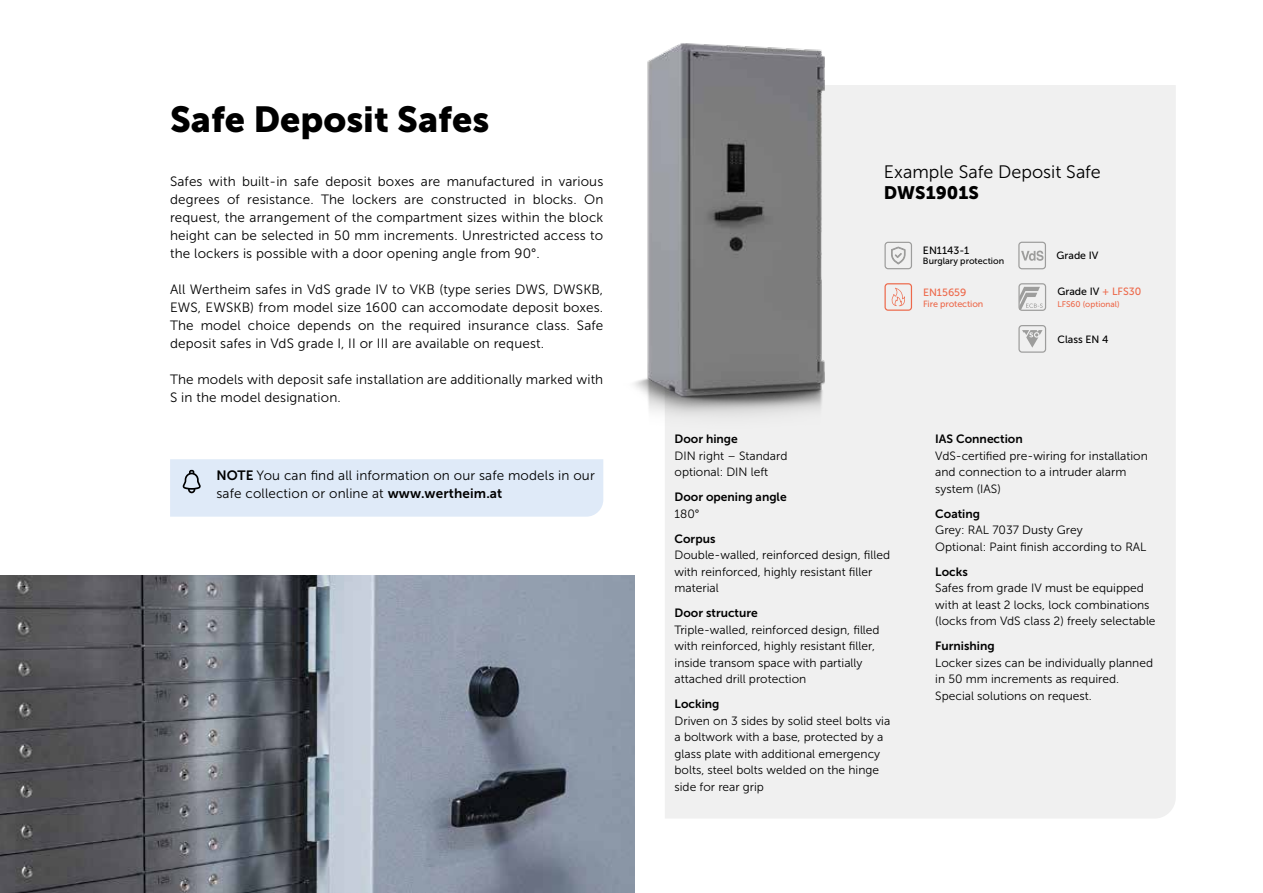
<style>
.page{position:relative;width:1263px;height:893px;background:#fff}
.page>*{position:absolute;margin:0;border:0;box-sizing:border-box;transform-origin:0 0}
.t1{font:36px "Museo Sans 900";color:#000}
.t2{font:18px "Museo Sans 300";color:#000}
.t3{font:18px "Museo Sans 900";color:#000}
.t4{font:13.5px/18px "Museo Sans 300";letter-spacing:.01em;color:#000;text-align:justify}
.t5{font:12px/16.5px "Museo Sans 300";color:#000}
.t6{font:12px "Museo Sans 700";color:#000}
.t7{font:10.5px "Museo Sans 500";color:#000}
.t8{font:10.5px "Museo Sans 500";color:#ed694b}
.t9{font:9px "Museo Sans 500";color:#000}
.t10{font:9px "Museo Sans 500";letter-spacing:-.01em;color:#ed694b}
.t11{font:8.25px "Museo Sans 500";color:#ed694b}
.s1{font-family:"Museo Sans 700"}
.s2{color:#ed694b}
</style>
<div class="page">
<div style="left:665px;top:85px;width:511px;height:733px;background:#f0f0f0"></div>
<svg style="left:1018px;top:325px;width:28px;height:28px"></svg>
<svg style="left:884px;top:242px;width:28px;height:27px"></svg>
<svg style="left:1018px;top:242px;width:28px;height:27px"></svg>
<svg style="left:1018px;top:283px;width:28px;height:28px"></svg>
<div style="left:170px;top:459px;width:433px;height:58px;background:#dfeaf8"></div>
<img style="left:634px;top:43px;width:218px;height:389px">
<img style="left:0;top:575px;width:635px;height:318px">
<svg style="left:884px;top:283px;width:28px;height:28px"></svg>
<h1 class="t1" style="left:170px;top:99px;width:321px">Safe Deposit Safes</h1>
<p class="t4" style="left:170px;top:172px;width:435px">Safes with built-in safe deposit boxes are manufactured in various degrees of resistance. The lockers are constructed in blocks. On request, the arrangement of the compartment sizes within the block height can be selected in 50 mm increments. Unrestricted access to the lockers is possible with a door opening angle from 90°.</p>
<p class="t4" style="left:170px;top:280px;width:435px">All Wertheim safes in VdS grade IV to VKB (type series DWS, DWSKB, EWS, EWSKB) from model size 1600 can accomodate deposit boxes.<br>The model choice depends on the required insurance class. Safe deposit safes in VdS grade I, II or III are available on request.</p>
<p class="t4" style="left:170px;top:370px;width:435px">The models with deposit safe installation are additionally marked with<br>S in the model designation.</p>
<p class="t4" style="left:216px;top:466px;width:380px"><span class="s1">NOTE</span> You can find all information on our safe models in our safe collection or online at <span class="s1">www.wertheim.at</span></p>
<h2 class="t2" style="left:884px;top:162px;width:219px">Example Safe Deposit Safe</h2>
<h2 class="t3" style="left:884px;top:183px;width:96px">DWS1901S</h2>
<p class="t7" style="left:923px;top:244px;width:48px">EN1143-1</p>
<p class="t9" style="left:923px;top:256px;width:83px">Burglary protection</p>
<p class="t8" style="left:923px;top:287px;width:45px">EN15659</p>
<p class="t10" style="left:923px;top:299px;width:62px">Fire protection</p>
<p class="t7" style="left:1056px;top:250px;width:43px">Grade IV</p>
<p class="t7" style="left:1057px;top:286px;width:85px">Grade IV <span class="s2">+ LFS30</span></p>
<p class="t11" style="left:1057px;top:300px;width:64px">LFS60 (optional)</p>
<p class="t7" style="left:1057px;top:333px;width:53px">Class EN 4</p>
<p class="t6" style="left:674px;top:433px;width:65px">Door hinge</p>
<p class="t5" style="left:674px;top:448px;width:114px">DIN right – Standard optional: DIN left</p>
<p class="t6" style="left:674px;top:491px;width:114px">Door opening angle</p>
<p class="t5" style="left:674px;top:506px;width:26px">180°</p>
<p class="t6" style="left:674px;top:532px;width:42px">Corpus</p>
<p class="t5" style="left:674px;top:547px;width:217px">Double-walled, reinforced design, filled with reinforced, highly resistant filler material</p>
<p class="t6" style="left:674px;top:607px;width:85px">Door structure</p>
<p class="t5" style="left:674px;top:622px;width:207px">Triple-walled, reinforced design, filled with reinforced, highly resistant filler, inside transom space with partially attached drill protection</p>
<p class="t6" style="left:674px;top:698px;width:46px">Locking</p>
<p class="t5" style="left:674px;top:713px;width:217px">Driven on 3 sides by solid steel bolts via a boltwork with a base, protected by a glass plate with additional emergency bolts, steel bolts welded on the hinge side for rear grip</p>
<p class="t6" style="left:935px;top:433px;width:89px">IAS Connection</p>
<p class="t5" style="left:935px;top:448px;width:214px">VdS-certified pre-wiring for installation and connection to a intruder alarm system (IAS)</p>
<p class="t6" style="left:935px;top:507px;width:46px">Coating</p>
<p class="t5" style="left:935px;top:522px;width:213px">Grey: RAL 7037 Dusty Grey<br>Optional: Paint finish according to RAL</p>
<p class="t6" style="left:935px;top:565px;width:34px">Locks</p>
<p class="t5" style="left:935px;top:580px;width:222px">Safes from grade IV must be equipped with at least 2 locks, lock combinations (locks from VdS class 2) freely selectable</p>
<p class="t6" style="left:935px;top:640px;width:61px">Furnishing</p>
<p class="t5" style="left:935px;top:655px;width:219px">Locker sizes can be individually planned in 50 mm increments as required.<br>Special solutions on request.</p>
</div>
